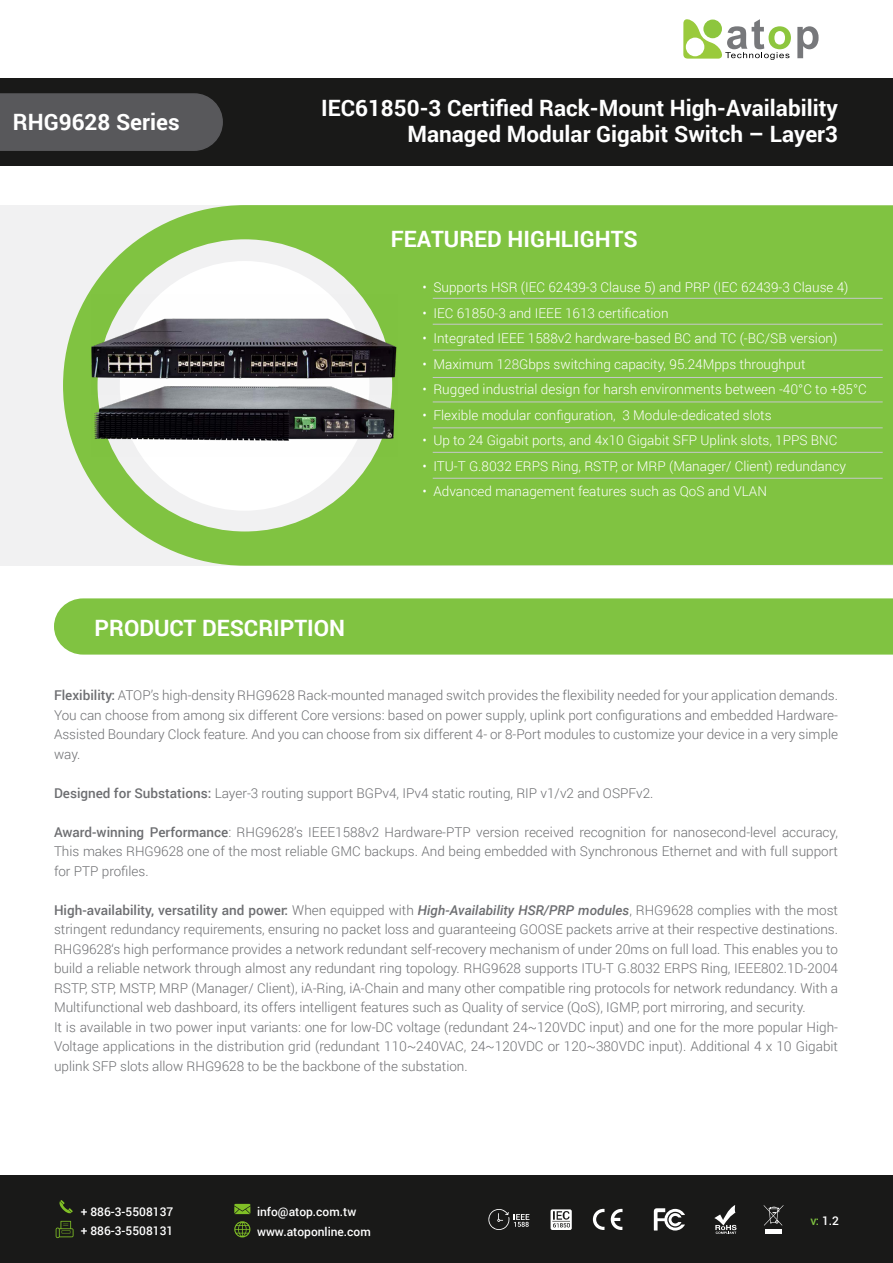
<style>
.page{position:relative;width:893px;height:1263px;background:#fff}
.page>*{position:absolute;margin:0;border:0;box-sizing:border-box;transform-origin:0 0}
.t1{font:700 22.5px/25.5px "Roboto";color:#fff;text-align:right}
.t2{font:300 13.5px/19.5px "Roboto";color:#6d6e71;text-align:justify}
.t3{font:300 13.5px "Roboto";color:#fff}
.t4{font:500 12px/19.5px "Roboto";color:#fff}
.s1{color:#f1f1f2}
.s2{font-weight:500}
.s3{font-weight:500;font-style:italic}
.s4{color:#80c341}
</style>
<div class="page">
<div style="left:0;top:1176px;width:893px;height:87px;background:#191918"></div>
<svg style="left:611px;top:1209px;width:11px;height:21px"></svg>
<svg style="left:593px;top:1209px;width:11px;height:21px"></svg>
<svg style="left:654px;top:1208px;width:31px;height:22px"></svg>
<svg style="left:714px;top:1205px;width:22px;height:29px"></svg>
<svg style="left:551px;top:1209px;width:21px;height:21px"></svg>
<svg style="left:488px;top:1209px;width:41px;height:21px"></svg>
<svg style="left:683px;top:19px;width:108px;height:41px"></svg>
<svg style="left:797px;top:26px;width:22px;height:32px"></svg>
<hr style="left:765px;top:1230px;width:17px;height:4px;background:#fff">
<svg style="left:764px;top:1205px;width:19px;height:20px"></svg>
<svg style="left:56px;top:1221px;width:18px;height:17px"></svg>
<svg style="left:234px;top:1204px;width:16px;height:10px"></svg>
<svg style="left:234px;top:1221px;width:16px;height:16px"></svg>
<svg style="left:59px;top:1200px;width:14px;height:13px"></svg>
<div style="left:0;top:205px;width:893px;height:361px;background:#f1f1f2"></div>
<svg style="left:63px;top:205px;width:830px;height:361px;background:#8cc855"></svg>
<div style="left:0;top:79px;width:893px;height:87px;background:#191918"></div>
<div style="left:120px;top:261px;width:249px;height:250px;background:#fff;border-radius:50%"></div>
<div style="left:54px;top:598px;width:839px;height:57px;background:#80c341"></div>
<hr style="left:433px;top:298px;width:450px;height:1px;background:#c6c8ca">
<hr style="left:433px;top:324px;width:450px;height:1px;background:#c6c8ca">
<hr style="left:433px;top:350px;width:450px;height:1px;background:#c6c8ca">
<hr style="left:433px;top:402px;width:450px;height:1px;background:#c6c8ca">
<hr style="left:433px;top:427px;width:450px;height:1px;background:#c6c8ca">
<hr style="left:433px;top:452px;width:450px;height:1px;background:#c6c8ca">
<hr style="left:433px;top:478px;width:450px;height:1px;background:#c6c8ca">
<hr style="left:433px;top:377px;width:450px;height:1px;background:#c6c8ca">
<div style="left:0;top:93px;width:223px;height:58px;background:#58585b"></div>
<img style="left:91px;top:394px;width:306px;height:62px">
<img style="left:91px;top:294px;width:306px;height:100px">
<h1 class="t1" style="left:13px;top:108px;width:168px">RHG9628 Series</h1>
<h1 class="t1" style="left:321px;top:94px;width:518px">IEC61850-3 Certified Rack-Mount High-Availability<br>Managed Modular Gigabit Switch – Layer3</h1>
<h1 class="t1" style="left:391px;top:226px;width:248px">FEATURED HIGHLIGHTS</h1>
<p class="t3" style="left:422px;top:278px;width:428px">• Supports HSR (IEC 62439-3 Clause 5) and PRP (IEC 62439-3 Clause 4)</p>
<p class="t3" style="left:422px;top:303px;width:248px">• IEC 61850-3 and IEEE 1613 certification</p>
<p class="t3" style="left:422px;top:329px;width:416px">• Integrated IEEE 1588v2 hardware-based BC and TC (-BC/SB version)</p>
<p class="t3" style="left:422px;top:354px;width:385px">• Maximum 1<span class="s1">28</span>Gbps switching capacity, 95.24Mpps throughput</p>
<p class="t3" style="left:422px;top:380px;width:446px">• Rugged industrial design for harsh environments between -40°C to +85°C</p>
<p class="t3" style="left:422px;top:405px;width:351px">• Flexible modular configuration, 3 Module-dedicated slots</p>
<p class="t3" style="left:422px;top:431px;width:416px">• Up to 24 Gigabit ports, and 4x10 Gigabit SFP Uplink slots, 1PPS BNC</p>
<p class="t3" style="left:422px;top:456px;width:425px">• ITU-T G.8032 ERPS Ring, RSTP, or MRP (Manager/ Client) redundancy</p>
<p class="t3" style="left:422px;top:482px;width:346px">• Advanced management features such as QoS and VLAN</p>
<h1 class="t1" style="left:94px;top:615px;width:252px">PRODUCT DESCRIPTION</h1>
<p class="t2" style="left:54px;top:685px;width:786px"><span class="s2">Flexibility:</span> ATOP’s high-density RHG9628 Rack-mounted managed switch provides the flexibility needed for your application demands.<br>You can choose from among six different Core versions: based on power supply, uplink port configurations and embedded Hardware-Assisted Boundary Clock feature. And you can choose from six different 4- or 8-Port modules to customize your device in a very simple way.</p>
<p class="t2" style="left:54px;top:783px;width:601px"><span class="s2">Designed for Substations:</span> Layer-3 routing support BGPv4, IPv4 static routing, RIP v1/v2 and OSPFv2.</p>
<p class="t2" style="left:54px;top:822px;width:786px"><span class="s2">Award-winning Performance</span>: RHG9628’s IEEE1588v2 Hardware-PTP version received recognition for nanosecond-level accuracy, This makes RHG9628 one of the most reliable GMC backups. And being embedded with Synchronous Ethernet and with full support for PTP profiles.</p>
<p class="t2" style="left:54px;top:900px;width:786px;text-align:left"><span class="s2">High-availability, versatility and power:</span> When equipped with <span class="s3">High-Availability HSR/PRP modules</span>, RHG9628 complies with the most stringent redundancy requirements, ensuring no packet loss and guaranteeing GOOSE packets arrive at their respective destinations.<br>RHG9628‘s high performance provides a network redundant self-recovery mechanism of under 20ms on full load. This enables you to build a reliable network through almost any redundant ring topology. RHG9628 supports ITU-T G.8032 ERPS Ring, IEEE802.1D-2004<br>RSTP, STP, MSTP, MRP (Manager/ Client), iA-Ring, iA-Chain and many other compatible ring protocols for network redundancy. With a Multifunctional web dashboard, its offers intelligent features such as Quality of service (QoS), IGMP, port mirroring, and security.<br>It is available in two power input variants: one for low-DC voltage (redundant 24~120VDC input) and one for the more popular High-Voltage applications in the distribution grid (redundant 110~240VAC, 24~120VDC or 120~380VDC input). Additional 4 x 10 Gigabit uplink SFP slots allow RHG9628 to be the backbone of the substation.</p>
<p class="t4" style="left:81px;top:1201px;width:94px">+ 886-3-5508137 + 886-3-5508131</p>
<p class="t4" style="left:257px;top:1202px;width:115px">info@atop.com.tw www.atoponline.com</p>
<p class="t4" style="left:811px;top:1210px;width:30px"><span class="s4">v:</span> 1.2</p>
</div>
